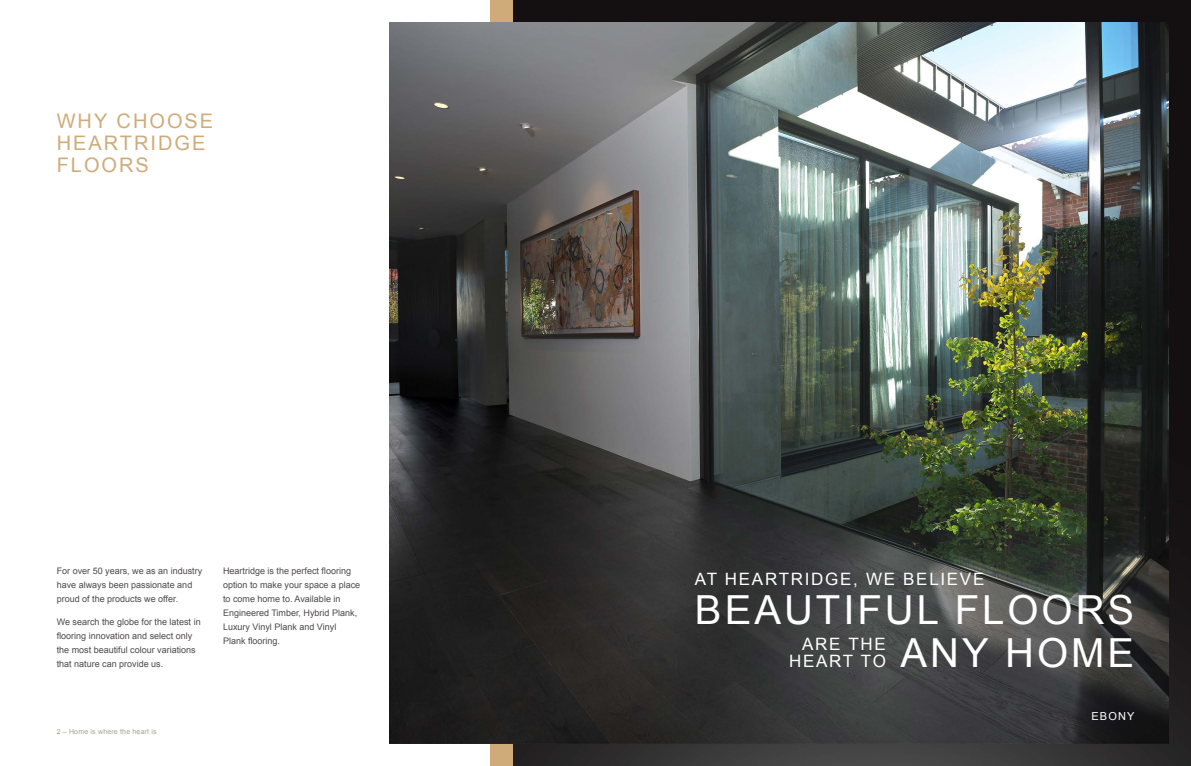
<style>
.page{position:relative;width:1191px;height:766px;background:#fff}
.page>*{position:absolute;margin:0;border:0;box-sizing:border-box;transform-origin:0 0}
.t1{font:40px/42.4px "Arial";letter-spacing:.075em;color:#fff;text-align:right}
.t2{font:20px/22px "Arial";letter-spacing:.1em;color:#cfab7a}
.t3{font:17px/17px "Arial";letter-spacing:.1em;color:#fff;text-align:right}
.t4{font:11px "Arial";letter-spacing:.1em;color:#fff}
.t5{font:9px/14px "Arial";color:#4d4a4b}
.t6{font:7px "Arial";letter-spacing:.025em;color:#a6a193}
</style>
<div class="page">
<div style="left:490px;top:0;width:23px;height:765px;background:#cfab7a"></div>
<img style="left:513px;top:0;width:678px;height:765px">
<img style="left:389px;top:23px;width:779px;height:720px">
<h2 class="t2" style="left:57px;top:110px;width:158px">WHY CHOOSE<br>HEARTRIDGE<br>FLOORS</h2>
<p class="t5" style="left:57px;top:564px;width:147px">For over 50 years, we as an industry have always been passionate and proud of the products we offer.</p>
<p class="t5" style="left:57px;top:614px;width:145px">We search the globe for the latest in flooring innovation and select only the most beautiful colour variations that nature can provide us.</p>
<p class="t5" style="left:223px;top:564px;width:139px">Heartridge is the perfect flooring option to make your space a place to come home to. Available in<br>Engineered Timber, Hybrid Plank,<br>Luxury Vinyl Plank and Vinyl<br>Plank flooring.</p>
<p class="t6" style="left:57px;top:727px;width:102px">2 – Home is where the heart is</p>
<h3 class="t3" style="left:695px;top:570px;width:291px">AT HEARTRIDGE, WE BELIEVE</h3>
<h1 class="t1" style="left:695px;top:589px;width:441px">BEAUTIFUL FLOORS<br>ANY HOME</h1>
<h3 class="t3" style="left:789px;top:635px;width:98px">ARE THE<br>HEART TO</h3>
<p class="t4" style="left:1091px;top:709px;width:44px">EBONY</p>
</div>
